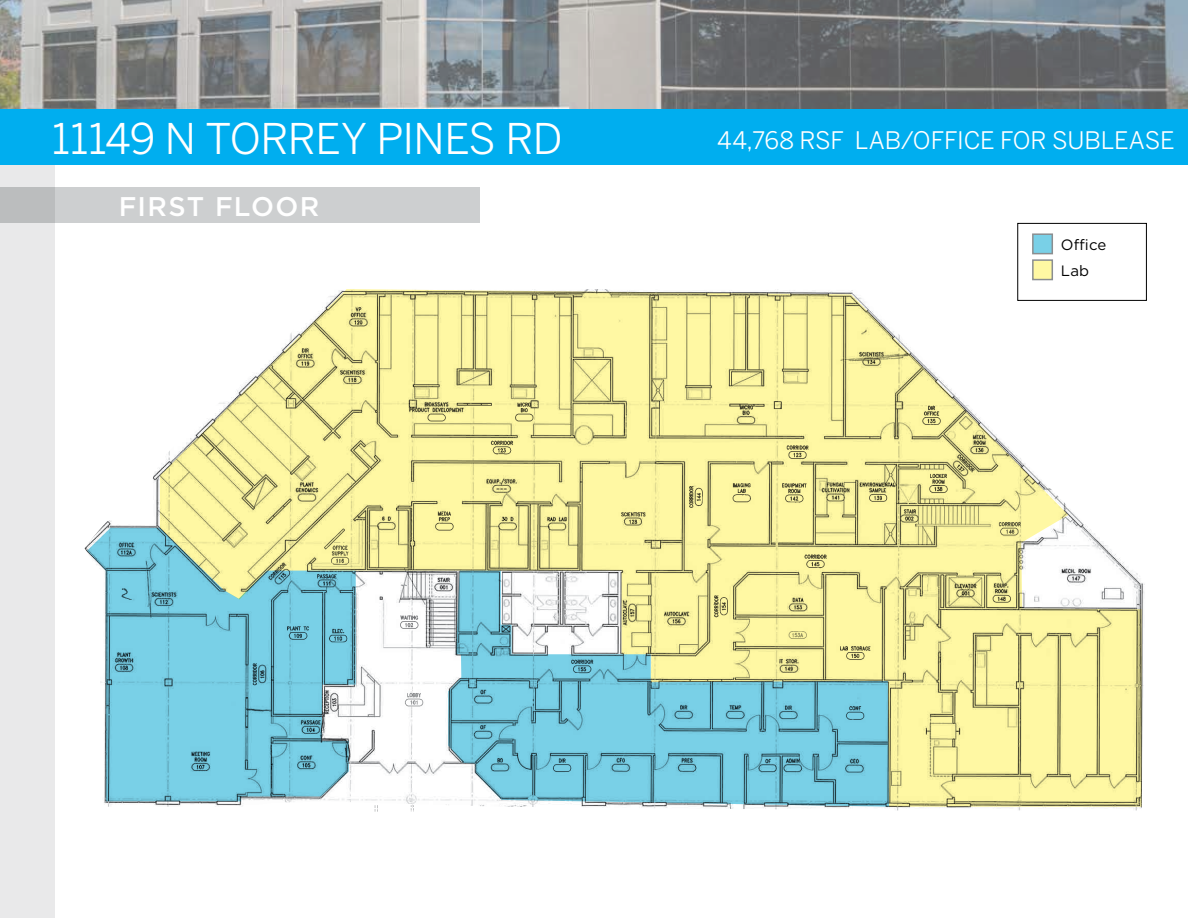
<style>
.page{position:relative;width:1188px;height:918px;background:#fff}
.page>*{position:absolute;margin:0;border:0;box-sizing:border-box;transform-origin:0 0}
.t1{font:42px "Benton Sans";letter-spacing:-.02em;color:#fff}
.t2{font:500 27px "Gotham";letter-spacing:.045em;color:#fff}
.t3{font:24px "Benton Sans";letter-spacing:-.01em;color:#fff}
.t4{font:15px/25.5px "Gotham";letter-spacing:.015em;color:#000}
</style>
<div class="page">
<div style="left:0;top:163px;width:55px;height:755px;background:#e9e9ea"></div>
<img style="left:0;top:0;width:1188px;height:109px">
<div style="left:0;top:109px;width:1188px;height:55px;background:#00aeef"></div>
<div style="left:0;top:188px;width:480px;height:35px;background:#cdcfd0"></div>
<svg style="left:160px;top:289px;width:982px;height:518px;fill:#fff8a3"></svg>
<svg style="left:448px;top:571px;width:441px;height:236px;background:#a3d1c8"></svg>
<svg style="left:87px;top:528px;width:269px;height:273px;background:#8ccbd4"></svg>
<div style="left:1032px;top:233px;width:21px;height:21px;background:#79d0e7;border:2px solid #8b8e90"></div>
<div style="left:1032px;top:259px;width:21px;height:21px;background:#fff8a3;border:2px solid #8b8e90"></div>
<div style="left:1017px;top:223px;width:130px;height:78px;border:1px solid #000"></div>
<h1 class="t1" style="left:52px;top:114px;width:512px">11149 N TORREY PINES RD</h1>
<p class="t3" style="left:717px;top:126px;width:459px">44,768 RSF LAB/OFFICE FOR SUBLEASE</p>
<p class="t2" style="left:119px;top:188px;width:202px">FIRST FLOOR</p>
<p class="t4" style="left:1061px;top:232px;width:47px">Office<br>Lab</p>
</div>
